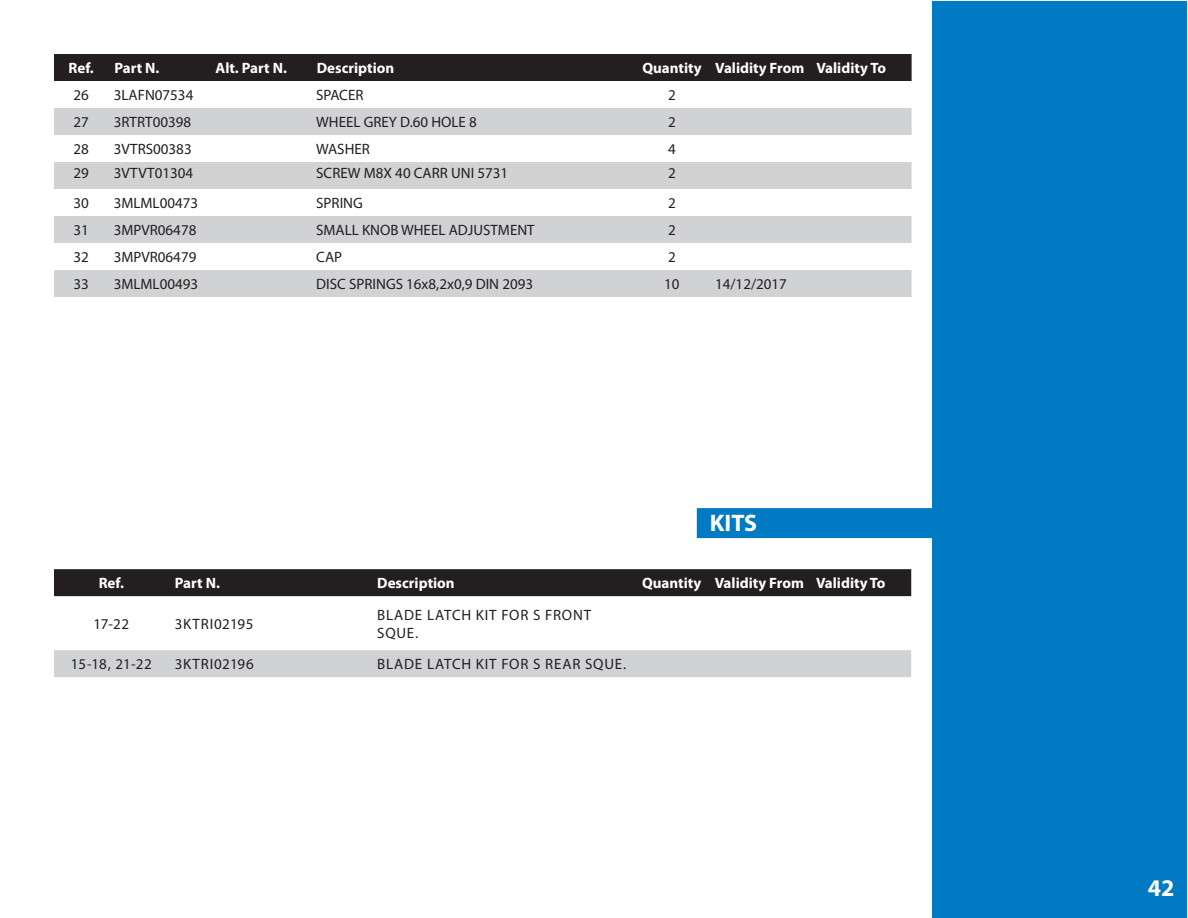
<style>
.page{position:relative;width:1188px;height:918px;background:#fff}
.page>*{position:absolute;margin:0;border:0;box-sizing:border-box;transform-origin:0 0}
.t1{font:700 24px "Myriad Pro";color:#fff}
.Table{font:15px "Myriad Pro";color:#231f20}
.t2{font:700 15px "Myriad Pro";color:#fff}
.Body{font:15px/18px "Myriad Pro";letter-spacing:.05em;color:#231f20}
</style>
<div class="page">
<div style="left:54px;top:54px;width:858px;height:27px;background:#231f20"></div>
<svg style="left:54px;top:108px;width:858px;height:189px;fill:#d1d2d4"></svg>
<div style="left:932px;top:1px;width:255px;height:916px;background:#007ac2"></div>
<div style="left:54px;top:569px;width:857px;height:27px;background:#231f20"></div>
<div style="left:54px;top:650px;width:857px;height:27px;background:#d1d2d4"></div>
<div style="left:697px;top:508px;width:235px;height:30px;background:#007ac2"></div>
<p class="t2" style="left:69px;top:58px;width:27px">Ref.</p>
<p class="t2" style="left:114px;top:58px;width:47px">Part N.</p>
<p class="t2" style="left:216px;top:58px;width:73px">Alt. Part N.</p>
<p class="t2" style="left:317px;top:58px;width:79px">Description</p>
<p class="t2" style="left:642px;top:58px;width:61px">Quantity</p>
<p class="t2" style="left:715px;top:58px;width:91px">Validity From</p>
<p class="t2" style="left:816px;top:58px;width:71px">Validity To</p>
<p class="Table" style="left:73px;top:86px;width:17px">26</p>
<p class="Table" style="left:114px;top:86px;width:81px">3LAFN07534</p>
<p class="Table" style="left:316px;top:86px;width:49px">SPACER</p>
<p class="Table" style="left:668px;top:86px;width:9px">2</p>
<p class="Table" style="left:73px;top:113px;width:17px">27</p>
<p class="Table" style="left:114px;top:113px;width:79px">3RTRT00398</p>
<p class="Table" style="left:316px;top:113px;width:162px">WHEEL GREY D.60 HOLE 8</p>
<p class="Table" style="left:668px;top:113px;width:9px">2</p>
<p class="Table" style="left:73px;top:140px;width:17px">28</p>
<p class="Table" style="left:114px;top:140px;width:79px">3VTRS00383</p>
<p class="Table" style="left:316px;top:140px;width:55px">WASHER</p>
<p class="Table" style="left:668px;top:140px;width:9px">4</p>
<p class="Table" style="left:73px;top:164px;width:17px">29</p>
<p class="Table" style="left:114px;top:164px;width:81px">3VTVT01304</p>
<p class="Table" style="left:316px;top:164px;width:193px">SCREW M8X 40 CARR UNI 5731</p>
<p class="Table" style="left:668px;top:164px;width:9px">2</p>
<p class="Table" style="left:73px;top:194px;width:17px">30</p>
<p class="Table" style="left:114px;top:194px;width:86px">3MLML00473</p>
<p class="Table" style="left:316px;top:194px;width:48px">SPRING</p>
<p class="Table" style="left:668px;top:194px;width:9px">2</p>
<p class="Table" style="left:73px;top:221px;width:17px">31</p>
<p class="Table" style="left:114px;top:221px;width:84px">3MPVR06478</p>
<p class="Table" style="left:316px;top:221px;width:220px">SMALL KNOB WHEEL ADJUSTMENT</p>
<p class="Table" style="left:668px;top:221px;width:9px">2</p>
<p class="Table" style="left:73px;top:248px;width:17px">32</p>
<p class="Table" style="left:114px;top:248px;width:84px">3MPVR06479</p>
<p class="Table" style="left:316px;top:248px;width:27px">CAP</p>
<p class="Table" style="left:668px;top:248px;width:9px">2</p>
<p class="Table" style="left:73px;top:275px;width:17px">33</p>
<p class="Table" style="left:114px;top:275px;width:86px">3MLML00493</p>
<p class="Table" style="left:316px;top:275px;width:218px">DISC SPRINGS 16x8,2x0,9 DIN 2093</p>
<p class="Table" style="left:664px;top:275px;width:17px">10</p>
<p class="Table" style="left:715px;top:275px;width:73px">14/12/2017</p>
<p class="t1" style="left:710px;top:507px;width:49px">KITS</p>
<p class="t2" style="left:99px;top:573px;width:27px">Ref.</p>
<p class="t2" style="left:175px;top:573px;width:47px">Part N.</p>
<p class="t2" style="left:377px;top:573px;width:79px">Description</p>
<p class="t2" style="left:642px;top:573px;width:61px">Quantity</p>
<p class="t2" style="left:715px;top:573px;width:91px">Validity From</p>
<p class="t2" style="left:816px;top:573px;width:71px">Validity To</p>
<p class="Body" style="left:93px;top:615px;width:37px">17-22</p>
<p class="Body" style="left:175px;top:615px;width:80px">3KTRI02195</p>
<p class="Body" style="left:377px;top:606px;width:216px">BLADE LATCH KIT FOR S FRONT<br>SQUE.</p>
<p class="Body" style="left:71px;top:655px;width:82px">15-18, 21-22</p>
<p class="Body" style="left:175px;top:655px;width:81px">3KTRI02196</p>
<p class="Body" style="left:377px;top:655px;width:250px">BLADE LATCH KIT FOR S REAR SQUE.</p>
<p class="t1" style="left:1148px;top:872px;width:28px">42</p>
</div>
